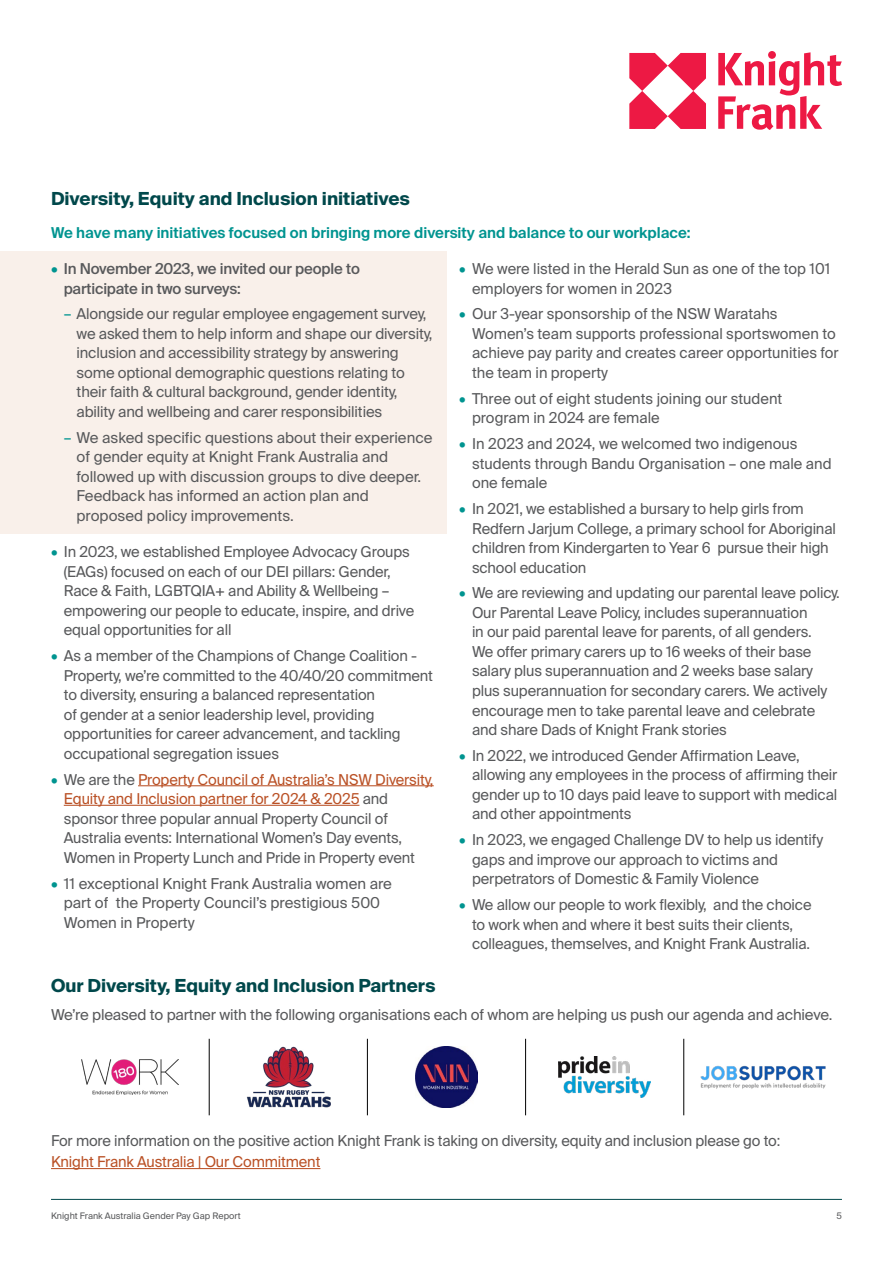
<style>
.page{position:relative;width:893px;height:1263px;background:#fff}
.page>*{position:absolute;margin:0;border:0;box-sizing:border-box;transform-origin:0 0}
.t1{font:700 18px "Suisse Intl";color:#00484b}
.t2{font:15px/19.5px "Suisse Intl";letter-spacing:-.01em;color:#58595b}
.t3{font:600 15px "Suisse Intl";color:#009490}
.t4{font:500 15px/19.5px "Suisse Intl";letter-spacing:-.01em;color:#58595b}
.t5{font:15px "Suisse Intl";letter-spacing:-.01em;color:#ba5126}
.t6{font:9px "Suisse Intl";color:#58595b}
.s1{color:#009490}
.s2{color:#ba5126}
</style>
<div class="page">
<svg style="left:629px;top:53px;width:77px;height:76px"></svg>
<svg style="left:718px;top:52px;width:124px;height:78px"></svg>
<div style="left:0;top:251px;width:446px;height:283px;background:#f9f0ea"></div>
<hr style="left:138px;top:785px;width:296px;height:1px;background:#ba5126">
<hr style="left:64px;top:805px;width:295px;height:1px;background:#ba5126">
<hr style="left:51px;top:1168px;width:269px;height:1px;background:#ba5126">
<hr style="left:209px;top:1039px;width:1px;height:76px;background:#000">
<hr style="left:367px;top:1039px;width:1px;height:76px;background:#000">
<hr style="left:525px;top:1039px;width:1px;height:76px;background:#000">
<hr style="left:683px;top:1039px;width:1px;height:76px;background:#000">
<img style="left:82px;top:1059px;width:97px;height:35px">
<img style="left:246px;top:1046px;width:85px;height:61px">
<img style="left:416px;top:1046px;width:61px;height:62px">
<img style="left:559px;top:1056px;width:92px;height:42px">
<img style="left:700px;top:1065px;width:125px;height:24px">
<hr style="left:51px;top:1199px;width:791px;height:1px;background:#00484b">
<p class="t1" style="left:51px;top:189px;width:361px">Diversity, Equity and Inclusion initiatives</p>
<p class="t3" style="left:51px;top:224px;width:641px">We have many initiatives focused on bringing more diversity and balance to our workplace:</p>
<p class="t4" style="left:64px;top:259px;width:298px;text-indent:-13px"><span class="s1">•</span> In November 2023, we invited our people to participate in two surveys:</p>
<p class="t2" style="left:77px;top:304px;width:357px;text-indent:-13px"><span class="s1">–</span> Alongside our regular employee engagement survey, we asked them to help inform and shape our diversity, inclusion and accessibility strategy by answering some optional demographic questions relating to their faith &amp; cultural background, gender identity, ability and wellbeing and carer responsibilities</p>
<p class="t2" style="left:77px;top:428px;width:357px;text-indent:-13px"><span class="s1">–</span> We asked specific questions about their experience of gender equity at Knight Frank Australia and followed up with discussion groups to dive deeper.<br>Feedback has informed an action plan and proposed policy improvements.</p>
<p class="t2" style="left:64px;top:542px;width:352px;text-indent:-13px"><span class="s1">•</span> In 2023, we established Employee Advocacy Groups (EAGs) focused on each of our DEI pillars: Gender, Race &amp; Faith, LGBTQIA+ and Ability &amp; Wellbeing – empowering our people to educate, inspire, and drive equal opportunities for all</p>
<p class="t2" style="left:64px;top:646px;width:371px;text-indent:-13px"><span class="s1">•</span> As a member of the Champions of Change Coalition - Property, we’re committed to the 40/40/20 commitment to diversity, ensuring a balanced representation<br>of gender at a senior leadership level, providing opportunities for career advancement, and tackling occupational segregation issues</p>
<p class="t2" style="left:64px;top:770px;width:371px;text-indent:-13px"><span class="s1">•</span> We are the <span class="s2">Property Council of Australia’s NSW Diversity, Equity and Inclusion partner for 2024 &amp; 2025</span> and sponsor three popular annual Property Council of Australia events: International Women’s Day events, Women in Property Lunch and Pride in Property event</p>
<p class="t2" style="left:64px;top:874px;width:330px;text-indent:-13px"><span class="s1">•</span> 11 exceptional Knight Frank Australia women are part of the Property Council’s prestigious 500<br>Women in Property</p>
<p class="t2" style="left:472px;top:259px;width:360px;text-indent:-13px"><span class="s1">•</span> We were listed in the Herald Sun as one of the top 101 employers for women in 2023</p>
<p class="t2" style="left:472px;top:304px;width:368px;text-indent:-13px"><span class="s1">•</span> Our 3-year sponsorship of the NSW Waratahs Women’s team supports professional sportswomen to achieve pay parity and creates career opportunities for the team in property</p>
<p class="t2" style="left:472px;top:389px;width:312px;text-indent:-13px"><span class="s1">•</span> Three out of eight students joining our student program in 2024 are female</p>
<p class="t2" style="left:472px;top:434px;width:361px;text-indent:-13px"><span class="s1">•</span> In 2023 and 2024, we welcomed two indigenous students through Bandu Organisation – one male and one female</p>
<p class="t2" style="left:472px;top:499px;width:365px;text-indent:-13px"><span class="s1">•</span> In 2021, we established a bursary to help girls from Redfern Jarjum College, a primary school for Aboriginal children from Kindergarten to Year 6 pursue their high school education</p>
<p class="t2" style="left:472px;top:583px;width:369px;text-indent:-13px"><span class="s1">•</span> We are reviewing and updating our parental leave policy.<br>Our Parental Leave Policy, includes superannuation<br>in our paid parental leave for parents, of all genders.<br>We offer primary carers up to 16 weeks of their base salary plus superannuation and 2 weeks base salary plus superannuation for secondary carers. We actively encourage men to take parental leave and celebrate and share Dads of Knight Frank stories</p>
<p class="t2" style="left:472px;top:746px;width:367px;text-indent:-13px"><span class="s1">•</span> In 2022, we introduced Gender Affirmation Leave, allowing any employees in the process of affirming their gender up to 10 days paid leave to support with medical and other appointments</p>
<p class="t2" style="left:472px;top:830px;width:353px;text-indent:-13px"><span class="s1">•</span> In 2023, we engaged Challenge DV to help us identify gaps and improve our approach to victims and perpetrators of Domestic &amp; Family Violence</p>
<p class="t2" style="left:472px;top:895px;width:341px;text-indent:-13px"><span class="s1">•</span> We allow our people to work flexibly, and the choice to work when and where it best suits their clients, colleagues, themselves, and Knight Frank Australia.</p>
<p class="t1" style="left:51px;top:975px;width:386px">Our Diversity, Equity and Inclusion Partners</p>
<p class="t2" style="left:51px;top:1005px;width:783px">We’re pleased to partner with the following organisations each of whom are helping us push our agenda and achieve.</p>
<p class="t2" style="left:51px;top:1131px;width:731px">For more information on the positive action Knight Frank is taking on diversity, equity and inclusion please go to:</p>
<p class="t5" style="left:51px;top:1153px;width:271px">Knight Frank Australia | Our Commitment</p>
<p class="t6" style="left:51px;top:1210px;width:191px">Knight Frank Australia Gender Pay Gap Report</p>
<p class="t6" style="left:836px;top:1210px;width:7px">5</p>
</div>
